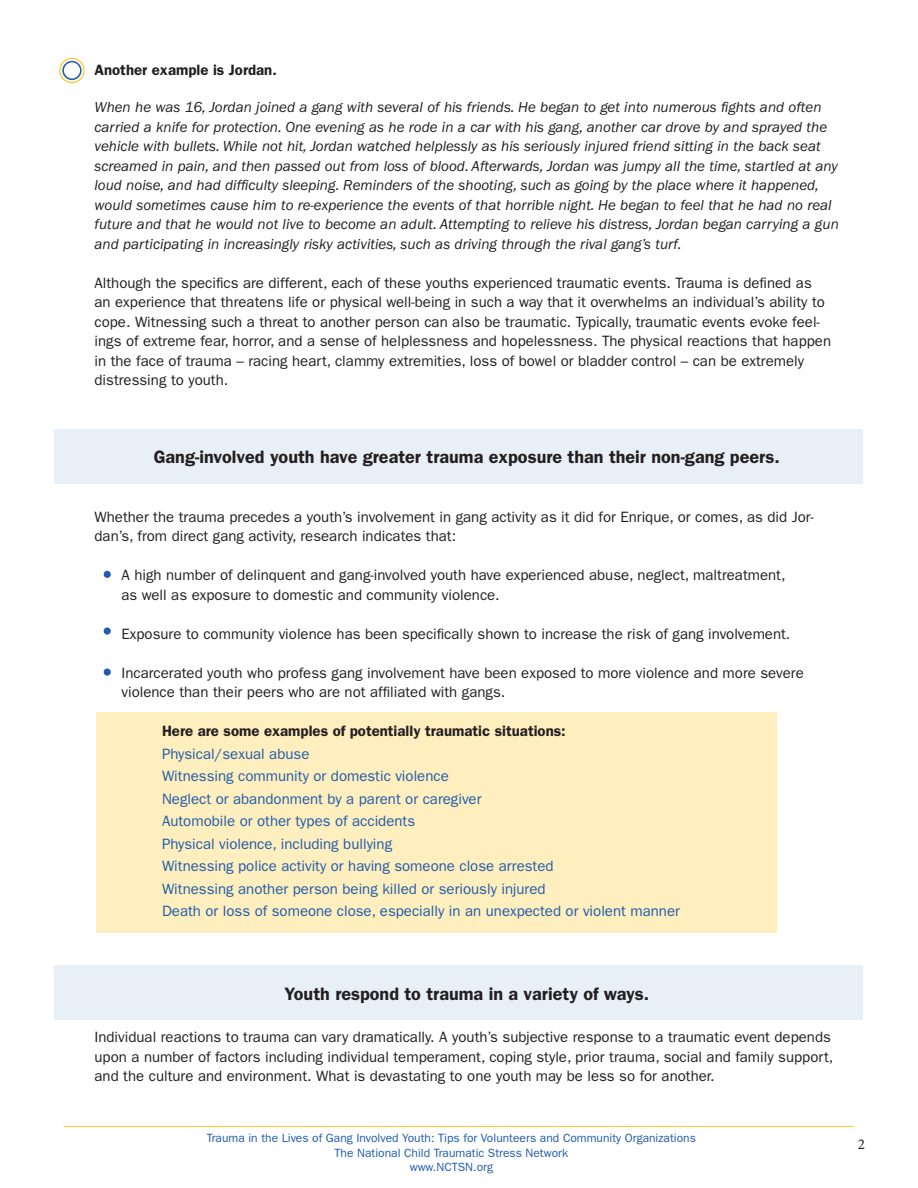
<style>
.page{position:relative;width:918px;height:1188px;background:#fff}
.page>*{position:absolute;margin:0;border:0;box-sizing:border-box;transform-origin:0 0}
.t1{font:600 18px "ITC Franklin Gothic Std";color:#231f20}
.t2{font:15px/19.5px "ITC Franklin Gothic Std";color:#231f20}
.t3{font:italic 15px/19.5px "ITC Franklin Gothic Std";color:#231f20}
.t4{font:15px "ITC Franklin Gothic Std";color:#205caa}
.t5{font:600 15px "ITC Franklin Gothic Std";color:#231f20}
.t6{font:15px "Minion Pro";color:#231f20}
.t7{font:12px/14.4px "ITC Franklin Gothic Std";color:#205caa;text-align:center}
</style>
<div class="page">
<hr style="left:64px;top:1126px;width:790px;height:1px;background:#ffc727">
<div style="left:54px;top:429px;width:808px;height:54px;background:#e9eff7"></div>
<div style="left:54px;top:966px;width:808px;height:54px;background:#e9eff7"></div>
<div style="left:96px;top:713px;width:681px;height:220px;background:#ffeebe"></div>
<svg style="left:59px;top:58px;width:26px;height:25px"></svg>
<div style="left:64px;top:62px;width:16px;height:16px;background:#fff;border-radius:50%"></div>
<div style="left:104px;top:571px;width:7px;height:7px;background:#205caa;border-radius:50%"></div>
<div style="left:104px;top:627px;width:7px;height:8px;background:#205caa;border-radius:50%"></div>
<div style="left:104px;top:669px;width:7px;height:7px;background:#205caa;border-radius:50%"></div>
<p class="t5" style="left:94px;top:61px;width:184px">Another example is Jordan.</p>
<p class="t3" style="left:94px;top:98px;width:746px">When he was 16, Jordan joined a gang with several of his friends. He began to get into numerous fights and often carried a knife for protection. One evening as he rode in a car with his gang, another car drove by and sprayed the vehicle with bullets. While not hit, Jordan watched helplessly as his seriously injured friend sitting in the back seat screamed in pain, and then passed out from loss of blood. Afterwards, Jordan was jumpy all the time, startled at any loud noise, and had difficulty sleeping. Reminders of the shooting, such as going by the place where it happened, would sometimes cause him to re-experience the events of that horrible night. He began to feel that he had no real future and that he would not live to become an adult. Attempting to relieve his distress, Jordan began carrying a gun and participating in increasingly risky activities, such as driving through the rival gang’s turf.</p>
<p class="t2" style="left:94px;top:273px;width:738px">Although the specifics are different, each of these youths experienced traumatic events. Trauma is defined as an experience that threatens life or physical well-being in such a way that it overwhelms an individual’s ability to cope. Witnessing such a threat to another person can also be traumatic. Typically, traumatic events evoke feel&shy;ings of extreme fear, horror, and a sense of helplessness and hopelessness. The physical reactions that happen in the face of trauma – racing heart, clammy extremities, loss of bowel or bladder control – can be extremely distressing to youth.</p>
<p class="t1" style="left:154px;top:446px;width:628px">Gang-involved youth have greater trauma exposure than their non-gang peers.</p>
<p class="t2" style="left:94px;top:507px;width:721px">Whether the trauma precedes a youth’s involvement in gang activity as it did for Enrique, or comes, as did Jor&shy;dan’s, from direct gang activity, research indicates that:</p>
<p class="t2" style="left:122px;top:565px;width:666px">A high number of delinquent and gang-involved youth have experienced abuse, neglect, maltreatment,</p>
<p class="t2" style="left:122px;top:585px;width:380px">as well as exposure to domestic and community violence.</p>
<p class="t2" style="left:122px;top:624px;width:670px">Exposure to community violence has been specifically shown to increase the risk of gang involvement.</p>
<p class="t2" style="left:122px;top:663px;width:684px">Incarcerated youth who profess gang involvement have been exposed to more violence and more severe violence than their peers who are not affiliated with gangs.</p>
<p class="t5" style="left:162px;top:722px;width:405px">Here are some examples of potentially traumatic situations:</p>
<p class="t4" style="left:162px;top:745px;width:149px">Physical/sexual abuse</p>
<p class="t4" style="left:162px;top:767px;width:288px">Witnessing community or domestic violence</p>
<p class="t4" style="left:162px;top:790px;width:321px">Neglect or abandonment by a parent or caregiver</p>
<p class="t4" style="left:162px;top:812px;width:255px">Automobile or other types of accidents</p>
<p class="t4" style="left:162px;top:835px;width:232px">Physical violence, including bullying</p>
<p class="t4" style="left:162px;top:857px;width:393px">Witnessing police activity or having someone close arrested</p>
<p class="t4" style="left:162px;top:880px;width:385px">Witnessing another person being killed or seriously injured</p>
<p class="t4" style="left:162px;top:902px;width:519px">Death or loss of someone close, especially in an unexpected or violent manner</p>
<p class="t1" style="left:284px;top:983px;width:366px">Youth respond to trauma in a variety of ways.</p>
<p class="t2" style="left:94px;top:1027px;width:740px">Individual reactions to trauma can vary dramatically. A youth’s subjective response to a traumatic event depends upon a number of factors including individual temperament, coping style, prior trauma, social and family support, and the culture and environment. What is devastating to one youth may be less so for another.</p>
<p class="t7" style="left:207px;top:1131px;width:491px">Trauma in the Lives of Gang Involved Youth: Tips for Volunteers and Community Organizations<br>The National Child Traumatic Stress Network<br>www.NCTSN.org</p>
<p class="t6" style="left:858px;top:1135px;width:9px">2</p>
</div>
